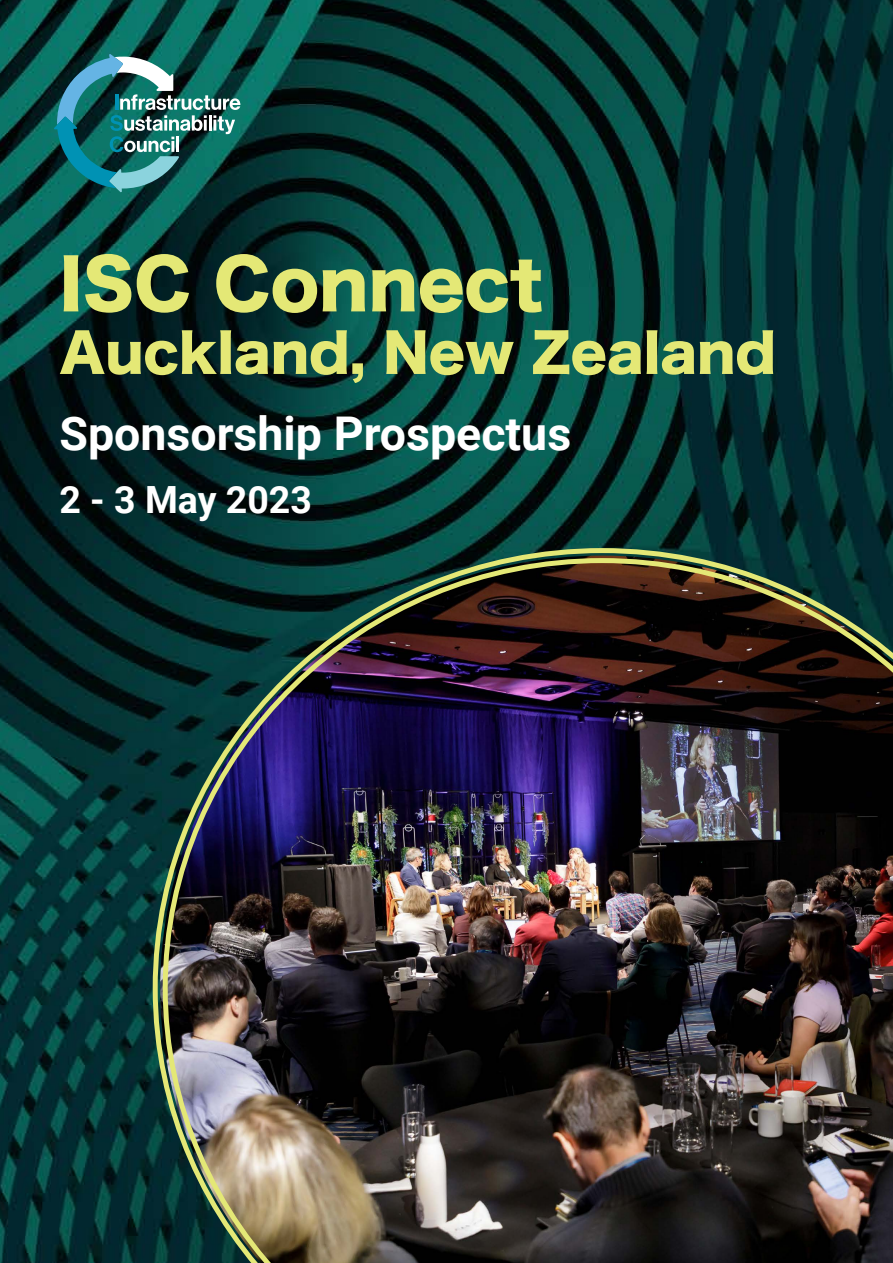
<style>
.page{position:relative;width:893px;height:1263px;background:#fff}
.page>*{position:absolute;margin:0;border:0;box-sizing:border-box;transform-origin:0 0}
.t1{font:67.5px "Hira Kaku Std N W8";color:#e4e876}
.t2{font:52.5px "Hira Kaku Std N W8";color:#e4e876}
.t3{font:700 46.5px "Roboto";color:#fff}
.t4{font:700 37.5px "Roboto";color:#fff}
</style>
<div class="page">
<img style="left:0;top:0;width:893px;height:1263px">
<svg style="left:54px;top:54px;width:186px;height:138px;background:#2c7372"></svg>
<svg style="left:153px;top:548px;width:740px;height:715px;background:#1f4437"></svg>
<img style="left:163px;top:558px;width:730px;height:705px">
<h1 class="t1" style="left:59px;top:247px;width:484px">ISC Connect</h1>
<p class="t2" style="left:59px;top:323px;width:718px">Auckland, New Zealand</p>
<p class="t3" style="left:59px;top:401px;width:513px">Sponsorship Prospectus</p>
<p class="t4" style="left:59px;top:474px;width:254px">2 - 3 May 2023</p>
</div>
